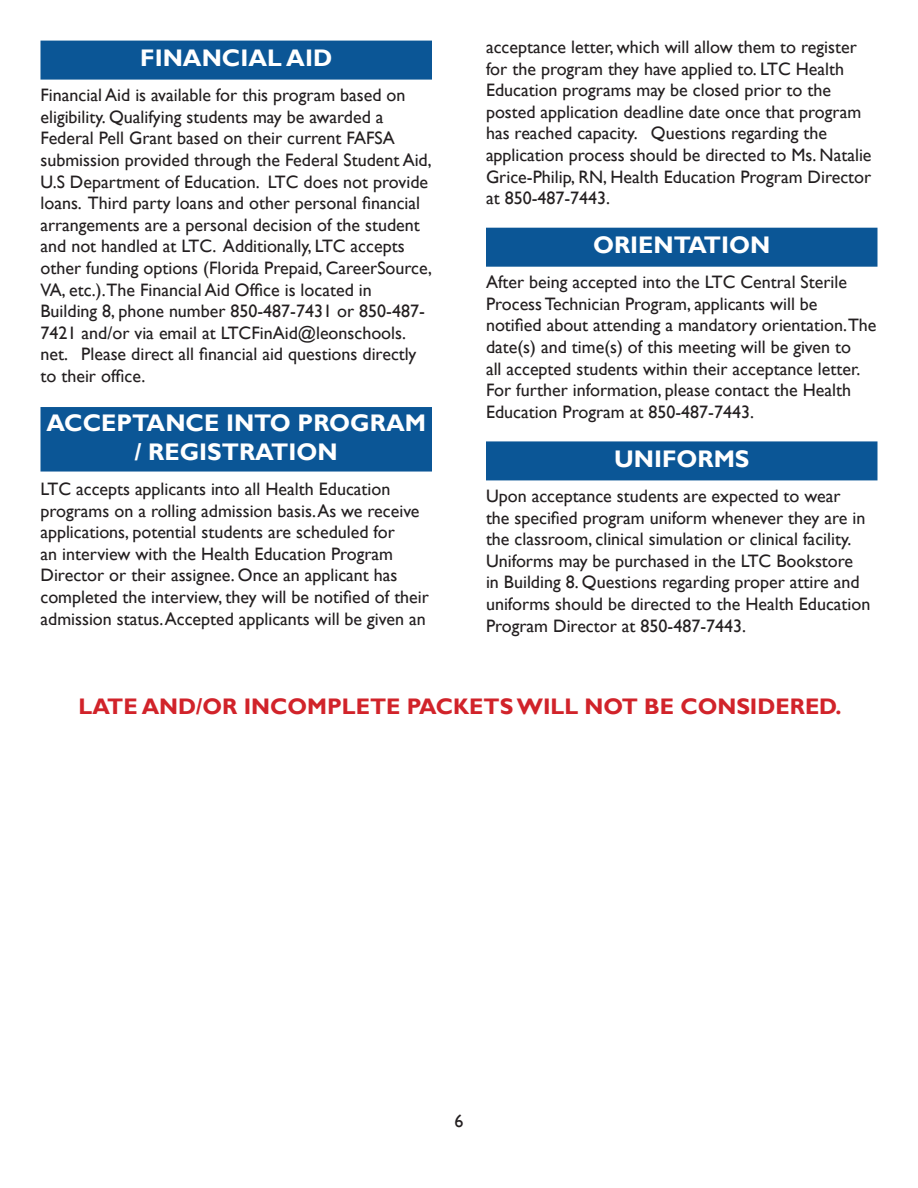
<style>
.page{position:relative;width:918px;height:1188px;background:#fff}
.page>*{position:absolute;margin:0;border:0;box-sizing:border-box;transform-origin:0 0}
.header_2_lines{font:700 24px/28.8px "Gill Sans";color:#fff;text-align:center}
.Paragraph_Style_1{font:700 22.5px "Gill Sans";color:#d1232a}
.Paragraph_Style_1-2{font:18px/21.6px "Gill Sans";color:#231f20}
</style>
<div class="page">
<div style="left:40px;top:41px;width:392px;height:39px;background:#0b5696"></div>
<div style="left:40px;top:407px;width:392px;height:65px;background:#0b5696"></div>
<div style="left:486px;top:228px;width:392px;height:39px;background:#0b5696"></div>
<div style="left:486px;top:441px;width:392px;height:39px;background:#0b5696"></div>
<p class="header_2_lines" style="left:140px;top:44px;width:194px">FINANCIAL AID</p>
<p class="Paragraph_Style_1-2" style="left:40px;top:85px;width:393px">Financial Aid is available for this program based on eligibility. Qualifying students may be awarded a Federal Pell Grant based on their current FAFSA submission provided through the Federal Student Aid, U.S Department of Education. LTC does not provide loans. Third party loans and other personal financial arrangements are a personal decision of the student and not handled at LTC. Additionally, LTC accepts other funding options (Florida Prepaid, CareerSource, VA, etc.).The Financial Aid Office is located in Building 8, phone number 850-487-7431 or 850-487- 7421 and/or via email at LTCFinAid@leonschools. net. Please direct all financial aid questions directly to their office.</p>
<p class="header_2_lines" style="left:46px;top:409px;width:381px">ACCEPTANCE INTO PROGRAM / REGISTRATION</p>
<p class="Paragraph_Style_1-2" style="left:40px;top:478px;width:390px">LTC accepts applicants into all Health Education programs on a rolling admission basis. As we receive applications, potential students are scheduled for<br>an interview with the Health Education Program Director or their assignee. Once an applicant has completed the interview, they will be notified of their admission status. Accepted applicants will be given an</p>
<p class="Paragraph_Style_1-2" style="left:486px;top:36px;width:387px">acceptance letter, which will allow them to register for the program they have applied to. LTC Health Education programs may be closed prior to the posted application deadline date once that program has reached capacity. Questions regarding the application process should be directed to Ms. Natalie Grice-Philip, RN, Health Education Program Director at 850-487-7443.</p>
<p class="header_2_lines" style="left:593px;top:231px;width:179px">ORIENTATION</p>
<p class="Paragraph_Style_1-2" style="left:486px;top:272px;width:392px">After being accepted into the LTC Central Sterile Process Technician Program, applicants will be notified about attending a mandatory orientation.The date(s) and time(s) of this meeting will be given to<br>all accepted students within their acceptance letter.<br>For further information, please contact the Health Education Program at 850-487-7443.</p>
<p class="header_2_lines" style="left:614px;top:445px;width:137px">UNIFORMS</p>
<p class="Paragraph_Style_1-2" style="left:486px;top:486px;width:386px">Upon acceptance students are expected to wear<br>the specified program uniform whenever they are in the classroom, clinical simulation or clinical facility.<br>Uniforms may be purchased in the LTC Bookstore in Building 8. Questions regarding proper attire and uniforms should be directed to the Health Education Program Director at 850-487-7443.</p>
<p class="Paragraph_Style_1" style="left:79px;top:693px;width:765px">LATE AND/OR INCOMPLETE PACKETS WILL NOT BE CONSIDERED.</p>
<p class="Paragraph_Style_1-2" style="left:454px;top:1110px;width:10px">6</p>
</div>
